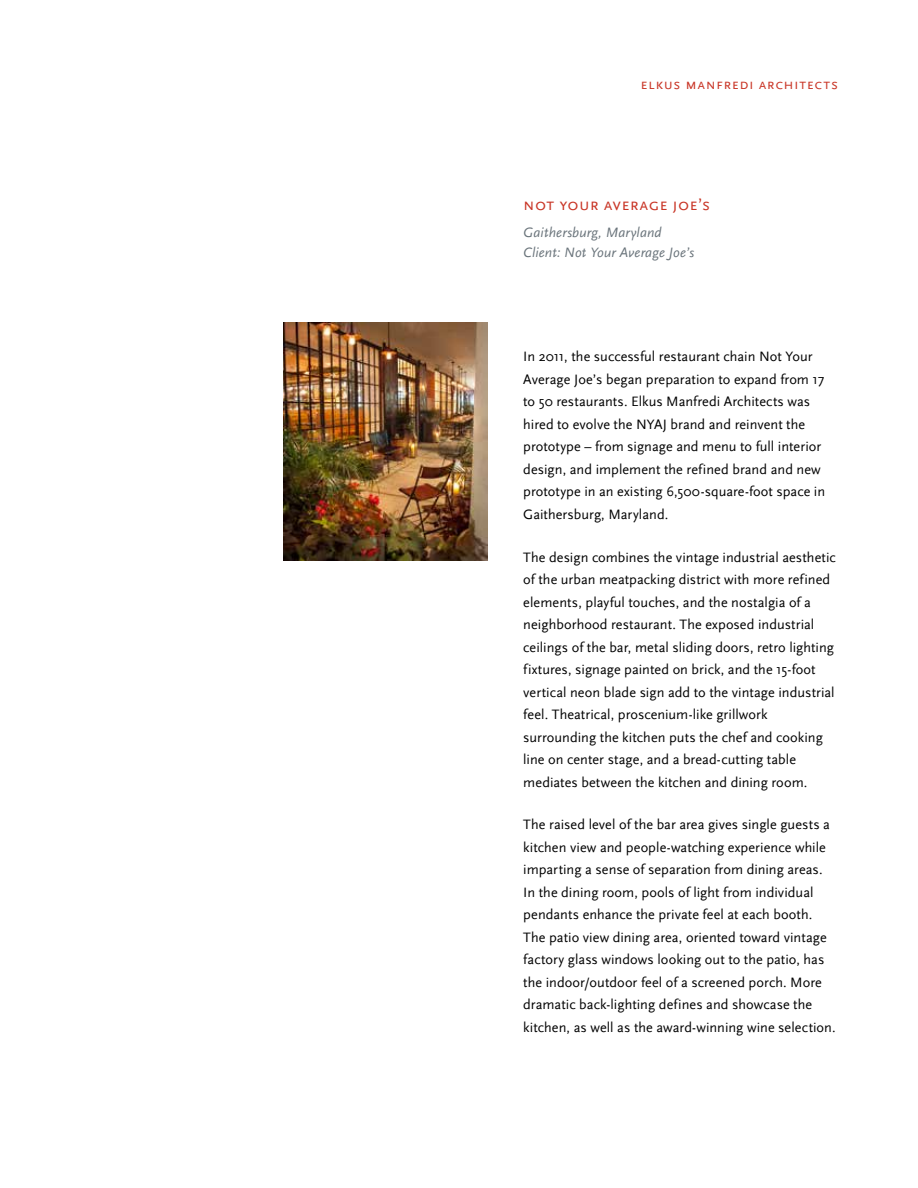
<style>
.page{position:relative;width:918px;height:1188px;background:#fff}
.page>*{position:absolute;margin:0;border:0;box-sizing:border-box;transform-origin:0 0}
.t1{font:17.25px "Scala Sans Caps";letter-spacing:.015em;color:#c93627}
.t2{font:15px "Scala Sans Caps";letter-spacing:.035em;color:#c93627}
.t3{font:14.25px/22.5px "Scala Sans";letter-spacing:.005em;color:#000}
.t4{font:italic 14.25px/20.2px "Scala Sans";letter-spacing:.01em;color:#6a747b}
</style>
<div class="page">
<img style="left:283px;top:323px;width:204px;height:237px">
<p class="t2" style="left:641px;top:76px;width:199px">elkus manfredi architects</p>
<p class="t1" style="left:523px;top:195px;width:189px">not your average joe’s</p>
<p class="t4" style="left:523px;top:222px;width:173px">Gaithersburg, Maryland<br>Client: Not Your Average Joe’s</p>
<p class="t3" style="left:523px;top:346px;width:303px">In 2011, the successful restaurant chain Not Your Average Joe’s began preparation to expand from 17 to 50 restaurants. Elkus Manfredi Architects was hired to evolve the NYAJ brand and reinvent the prototype – from signage and menu to full interior design, and implement the refined brand and new prototype in an existing 6,500-square-foot space in Gaithersburg, Maryland.</p>
<p class="t3" style="left:523px;top:546px;width:314px">The design combines the vintage industrial aesthetic of the urban meatpacking district with more refined elements, playful touches, and the nostalgia of a neighborhood restaurant. The exposed industrial ceilings of the bar, metal sliding doors, retro lighting fixtures, signage painted on brick, and the 15-foot vertical neon blade sign add to the vintage industrial feel. Theatrical, proscenium-like grillwork surrounding the kitchen puts the chef and cooking line on center stage, and a bread-cutting table mediates between the kitchen and dining room.</p>
<p class="t3" style="left:523px;top:814px;width:314px">The raised level of the bar area gives single guests a kitchen view and people-watching experience while imparting a sense of separation from dining areas.<br>In the dining room, pools of light from individual pendants enhance the private feel at each booth.<br>The patio view dining area, oriented toward vintage factory glass windows looking out to the patio, has the indoor/outdoor feel of a screened porch. More dramatic back-lighting defines and showcase the kitchen, as well as the award-winning wine selection.</p>
</div>
